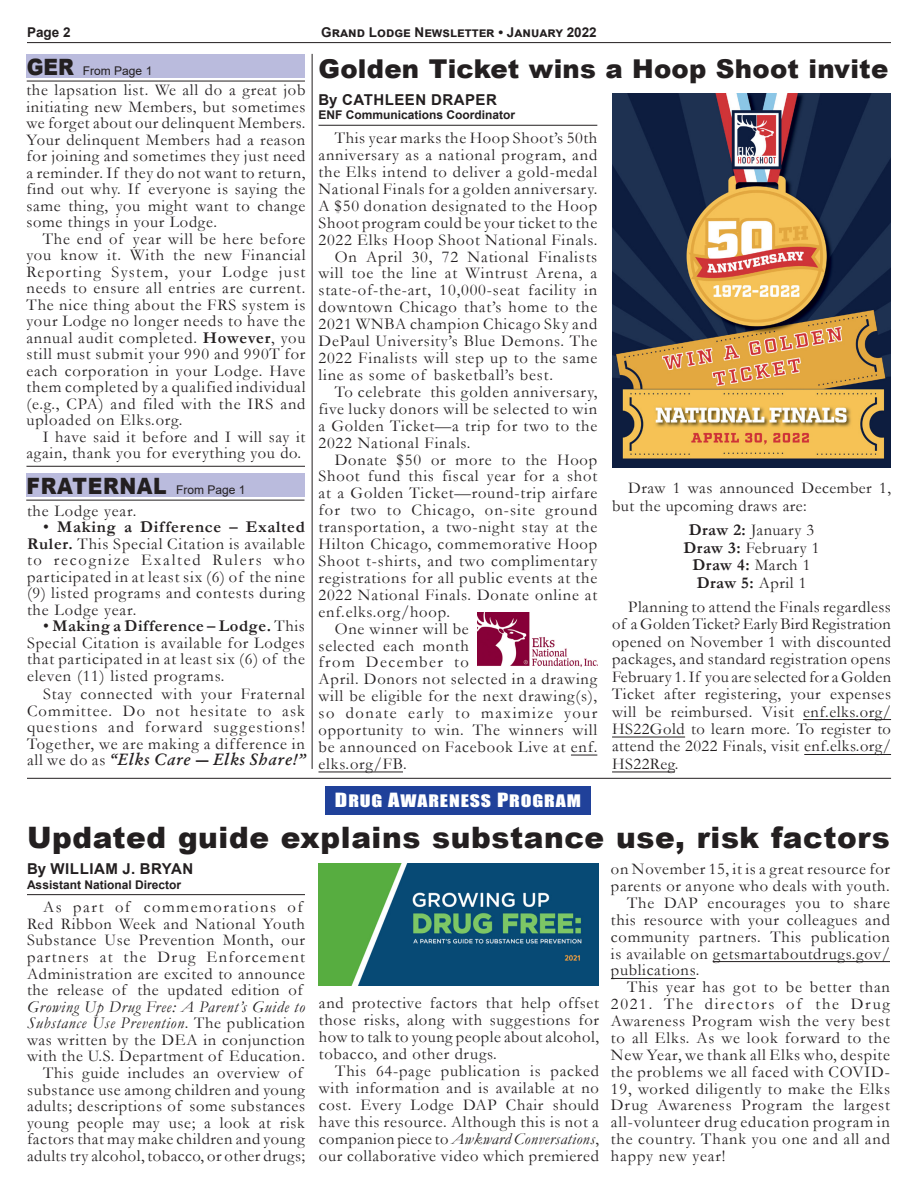
<style>
.page{position:relative;width:918px;height:1188px;background:#fff}
.page>*{position:absolute;margin:0;border:0;box-sizing:border-box;transform-origin:0 0}
.Joe_s_headlines{font:900 29.55px "Arial";letter-spacing:.02em;color:#231f20}
.Joe_s_headlines-2{font:900 25.95px "Arial";letter-spacing:.01em;color:#231f20}
.Joe_s_byline--botto{font:900 22.5px "Arial";letter-spacing:.035em;color:#231f20;scale:.9 1}
.MC_newsletter_text_N{font:16.5px/17px "Garamond";letter-spacing:.04em;color:#231f20;text-align:justify}
.MC_newsletter_text_N-2{font:700 16.5px "Garamond";letter-spacing:.03em;color:#231f20}
.Joe_s_Logos{font:15.9px "Impact SC880";letter-spacing:.045em;color:#fff;scale:1.25 1}
.Joe_s_byline_--_top{font:700 15px "Arial";letter-spacing:.035em;color:#231f20}
.Joe_s_folio_line{font:700 13.5px "Arial";color:#231f20}
.Joe_s_byline--botto-2{font:700 12px "Arial";color:#231f20}
.Joe_s_byline--botto-3{font:12px "Arial";color:#231f20}
.s1{font-weight:900;font-size:22.5px}
.s2{font-weight:700}
.s3{font-weight:400;font-size:12px}
.s4{font-weight:600;font-style:italic}
.s5{font-weight:400}
.s6{font-size:18px}
.s7{font-style:italic}
</style>
<div class="page">
<hr style="left:27px;top:42px;width:864px;height:1px;background:#231f20">
<img style="left:318px;top:863px;width:280px;height:123px">
<hr style="left:27px;top:778px;width:864px;height:1px;background:#231f20">
<div style="left:27px;top:54px;width:278px;height:24px;background:#babbdd"></div>
<hr style="left:27px;top:81px;width:278px;height:1px;background:#231f20">
<div style="left:26px;top:473px;width:278px;height:24px;background:#babbdd"></div>
<hr style="left:26px;top:500px;width:278px;height:1px;background:#231f20">
<hr style="left:318px;top:125px;width:279px;height:1px;background:#231f20">
<svg style="left:571px;top:755px;width:26px;height:1px"></svg>
<hr style="left:318px;top:772px;width:85px;height:1px;background:#231f20">
<hr style="left:803px;top:719px;width:88px;height:1px;background:#231f20">
<hr style="left:612px;top:737px;width:73px;height:1px;background:#231f20">
<hr style="left:804px;top:754px;width:87px;height:1px;background:#231f20">
<hr style="left:612px;top:772px;width:63px;height:1px;background:#231f20">
<img style="left:612px;top:93px;width:279px;height:375px">
<hr style="left:27px;top:894px;width:278px;height:1px;background:#231f20">
<div style="left:325px;top:786px;width:266px;height:28px;background:#20419a"></div>
<hr style="left:713px;top:961px;width:177px;height:1px;background:#231f20">
<hr style="left:611px;top:978px;width:85px;height:1px;background:#231f20">
<hr style="left:26px;top:466px;width:279px;height:1px;background:#231f20">
<img style="left:477px;top:613px;width:120px;height:54px">
<hr style="left:312px;top:54px;width:1px;height:715px;background:#231f20">
<p class="Joe_s_folio_line" style="left:27px;top:23px;width:45px">Page 2</p>
<p class="Joe_s_folio_line" style="left:321px;top:23px;width:277px">Grand Lodge Newsletter • January 2022</p>
<p class="Joe_s_byline--botto-3" style="left:27px;top:63px;width:127px"><span class="s1">GER</span> From Page 1</p>
<p class="Joe_s_headlines-2" style="left:318px;top:50px;width:571px">Golden Ticket wins a Hoop Shoot invite</p>
<p class="Joe_s_byline_--_top" style="left:318px;top:89px;width:180px">By CATHLEEN DRAPER</p>
<p class="Joe_s_byline--botto-2" style="left:318px;top:107px;width:198px">ENF Communications Coordinator</p>
<p class="MC_newsletter_text_N" style="left:318px;top:129px;width:280px;text-indent:16px">This year marks the Hoop Shoot’s 50th anniversary as a national program, and the Elks intend to deliver a gold-medal National Finals for a golden anniversary.<br>A $50 donation designated to the Hoop Shoot program could be your ticket to the 2022 Elks Hoop Shoot National Finals.</p>
<p class="MC_newsletter_text_N" style="left:318px;top:247px;width:280px;text-indent:16px">On April 30, 72 National Finalists will toe the line at Wintrust Arena, a state-of-the-art, 10,000-seat facility in downtown Chicago that’s home to the 2021 WNBA champion Chicago Sky and DePaul University’s Blue Demons. The 2022 Finalists will step up to the same line as some of basketball’s best.</p>
<p class="MC_newsletter_text_N" style="left:318px;top:383px;width:280px;text-indent:16px">To celebrate this golden anniversary, five lucky donors will be selected to win a Golden Ticket—a trip for two to the 2022 National Finals.</p>
<p class="MC_newsletter_text_N" style="left:318px;top:450px;width:280px;text-indent:16px">Donate $50 or more to the Hoop Shoot fund this fiscal year for a shot at a Golden Ticket—round-trip airfare for two to Chicago, on-site ground transportation, a two-night stay at the Hilton Chicago, commemorative Hoop Shoot t-shirts, and two complimentary registrations for all public events at the 2022 National Finals. Donate online at enf.elks.org/hoop.</p>
<p class="MC_newsletter_text_N" style="left:318px;top:620px;width:280px;text-align:left;text-indent:16px">One winner will be<br>selected each month<br>from December to<br>April. Donors not selected in a drawing will be eligible for the next drawing(s), so donate early to maximize your opportunity to win. The winners will be announced on Facebook Live at enf. elks.org/FB.</p>
<p class="MC_newsletter_text_N" style="left:26px;top:81px;width:281px;line-height:16.5px">the lapsation list. We all do a great job initiating new Members, but sometimes we forget about our delinquent Members.<br>Your delinquent Members had a reason for joining and sometimes they just need a reminder. If they do not want to return, find out why. If everyone is saying the same thing, you might want to change some things in your Lodge.</p>
<p class="MC_newsletter_text_N" style="left:26px;top:230px;width:281px;line-height:16.5px;text-indent:16px">The end of year will be here before you know it. With the new Financial Reporting System, your Lodge just needs to ensure all entries are current.<br>The nice thing about the FRS system is your Lodge no longer needs to have the annual audit completed. <span class="s2">However</span>, you still must submit your 990 and 990T for each corporation in your Lodge. Have them completed by a qualified individual (e.g., CPA) and filed with the IRS and uploaded on Elks.org.</p>
<p class="MC_newsletter_text_N" style="left:26px;top:428px;width:280px;line-height:16.5px;text-align:right">I have said it before and I will say it again, thank you for everything you do.</p>
<p class="Joe_s_byline--botto" style="left:27px;top:470px;width:245px">FRATERNAL <span class="s3">From Page 1</span></p>
<p class="MC_newsletter_text_N" style="left:27px;top:502px;width:111px">the Lodge year.</p>
<p class="MC_newsletter_text_N" style="left:27px;top:518px;width:280px;line-height:16.5px;text-indent:16px">• <span class="s2">Making a Difference – Exalted Ruler.</span> This Special Citation is available to recognize Exalted Rulers who participated in at least six (6) of the nine (9) listed programs and contests during the Lodge year.</p>
<p class="MC_newsletter_text_N" style="left:27px;top:617px;width:279px;line-height:16.5px;text-indent:16px">• <span class="s2">Making a Difference – Lodge.</span> This Special Citation is available for Lodges that participated in at least six (6) of the eleven (11) listed programs.</p>
<p class="MC_newsletter_text_N" style="left:27px;top:685px;width:280px;line-height:16.5px;text-indent:16px">Stay connected with your Fraternal Committee. Do not hesitate to ask questions and forward suggestions!<br>Together, we are making a difference in all we do as <span class="s4">“Elks Care — Elks Share!”</span></p>
<p class="MC_newsletter_text_N" style="left:612px;top:479px;width:280px;line-height:17.4px;text-indent:16px">Draw 1 was announced December 1, but the upcoming draws are:</p>
<p class="MC_newsletter_text_N" style="left:689px;top:521px;width:127px"><span class="s2">Draw 2:</span> January 3</p>
<p class="MC_newsletter_text_N" style="left:684px;top:539px;width:138px"><span class="s2">Draw 3:</span> February 1</p>
<p class="MC_newsletter_text_N-2" style="left:693px;top:554px;width:120px">Draw 4: <span class="s5">March 1</span></p>
<p class="MC_newsletter_text_N-2" style="left:697px;top:571px;width:111px">Draw 5: <span class="s5">April 1</span></p>
<p class="MC_newsletter_text_N" style="left:612px;top:597px;width:281px;line-height:17.4px;text-indent:16px">Planning to attend the Finals regardless of a Golden Ticket? Early Bird Registration opened on November 1 with discounted packages, and standard registration opens February 1. If you are selected for a Golden Ticket after registering, your expenses will be reimbursed. Visit enf.elks.org/ HS22Gold to learn more. To register to attend the 2022 Finals, visit enf.elks.org/ HS22Reg.</p>
<p class="Joe_s_Logos" style="left:335px;top:789px;width:198px"><span class="s6">D</span>RUG <span class="s6">A</span>WARENESS <span class="s6">P</span>ROGRAM</p>
<p class="Joe_s_headlines" style="left:27px;top:816px;width:865px">Updated guide explains substance use, risk factors</p>
<p class="Joe_s_byline_--_top" style="left:27px;top:859px;width:168px">By WILLIAM J. BRYAN</p>
<p class="Joe_s_byline--botto-2" style="left:27px;top:876px;width:156px">Assistant National Director</p>
<p class="MC_newsletter_text_N" style="left:27px;top:898px;width:279px;text-align:left;text-indent:16px">As part of commemorations of Red Ribbon Week and National Youth Substance Use Prevention Month, our partners at the Drug Enforcement Administration are excited to announce the release of the updated edition of <span class="s7">Growing Up Drug Free: A Parent’s Guide to Substance Use Prevention</span>. The publication was written by the DEA in conjunction with the U.S. Department of Education.</p>
<p class="MC_newsletter_text_N" style="left:27px;top:1064px;width:280px;text-align:left;text-indent:16px">This guide includes an overview of substance use among children and young adults; descriptions of some substances young people may use; a look at risk factors that may make children and young adults try alcohol, tobacco, or other drugs;</p>
<p class="MC_newsletter_text_N" style="left:319px;top:994px;width:282px">and protective factors that help offset those risks, along with suggestions for how to talk to young people about alcohol, tobacco, and other drugs.</p>
<p class="MC_newsletter_text_N" style="left:319px;top:1062px;width:282px;text-indent:16px">This 64-page publication is packed with information and is available at no cost. Every Lodge DAP Chair should have this resource. Although this is not a companion piece to <span class="s7">Awkward Conversations</span>, our collaborative video which premiered</p>
<p class="MC_newsletter_text_N" style="left:611px;top:860px;width:280px">on November 15, it is a great resource for parents or anyone who deals with youth.</p>
<p class="MC_newsletter_text_N" style="left:611px;top:894px;width:281px;text-indent:16px">The DAP encourages you to share this resource with your colleagues and community partners. This publication is available on getsmartaboutdrugs.gov/ publications.</p>
<p class="MC_newsletter_text_N" style="left:611px;top:978px;width:281px;text-indent:16px">This year has got to be better than 2021. The directors of the Drug Awareness Program wish the very best to all Elks. As we look forward to the New Year, we thank all Elks who, despite the problems we all faced with COVID-19, worked diligently to make the Elks Drug Awareness Program the largest all-volunteer drug education program in the country. Thank you one and all and happy new year!</p>
</div>
